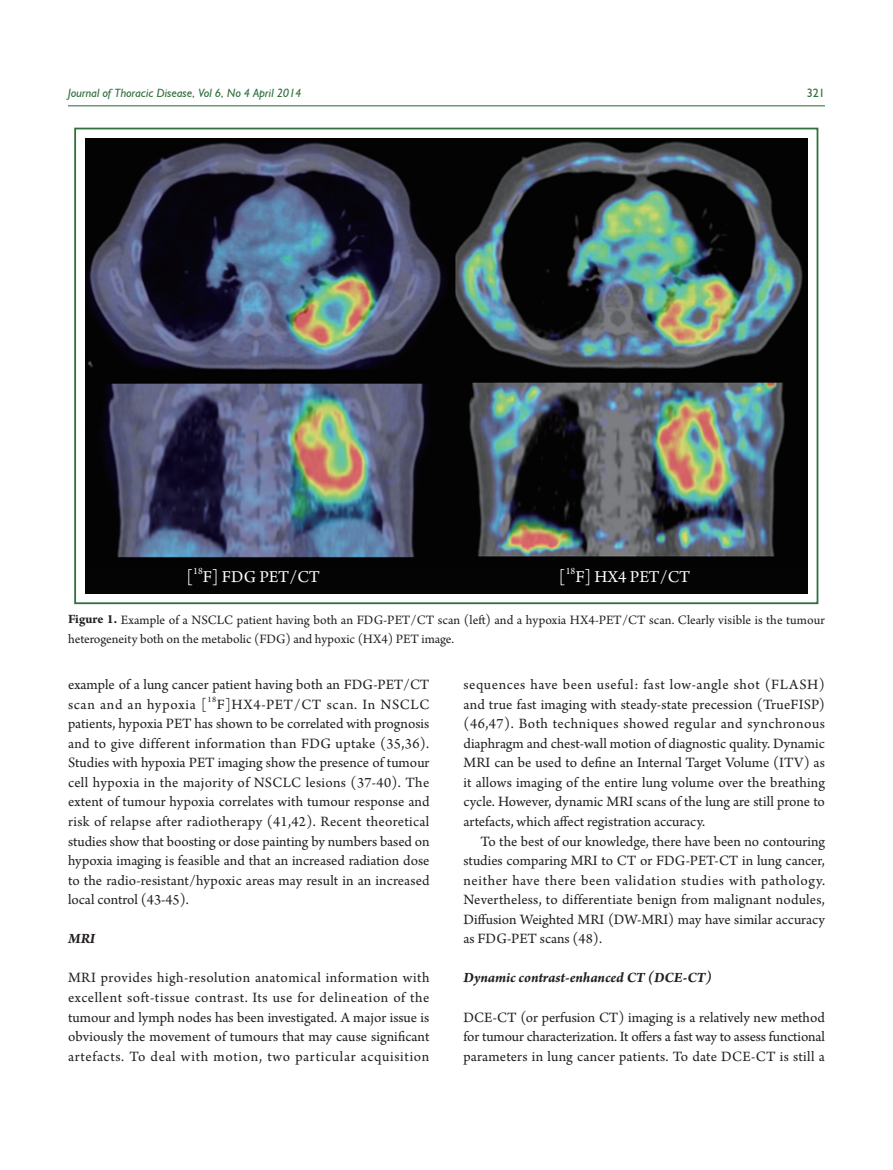
<style>
.page{position:relative;width:893px;height:1170px;background:#fff}
.page>*{position:absolute;margin:0;border:0;box-sizing:border-box;transform-origin:0 0}
.t1{font:17.4px "Arno Pro";color:#fff}
.t2{font:15px/19.5px "Arno Pro";color:#231f20;text-align:justify}
.t3{font:italic 700 15px "Arno Pro";letter-spacing:-.005em;color:#231f20}
.t4{font:13.5px/19.5px "Arno Pro";color:#231f20}
.t5{font:italic 12px "Humanist 521 BT";color:#30703e}
.t6{font:12px "Humanist 521 BT";color:#30703e}
.t7{font:10.2px "Arno Pro";color:#fff}
.t8{font:8.7px "Arno Pro";color:#231f20}
.s1{font-weight:700}
</style>
<div class="page">
<hr style="left:68px;top:105px;width:757px;height:1px;background:#30703e">
<div style="left:74px;top:128px;width:744px;height:476px;border:2px solid #30703e"></div>
<img style="left:85px;top:139px;width:723px;height:454px">
<p class="t5" style="left:68px;top:86px;width:235px">Journal of Thoracic Disease, Vol 6, No 4 April 2014</p>
<p class="t6" style="left:807px;top:86px;width:20px">321</p>
<p class="t1" style="left:187px;top:566px;width:8px">[</p>
<p class="t7" style="left:193px;top:565px;width:11px">18</p>
<p class="t1" style="left:203px;top:566px;width:118px">F] FDG PET/CT</p>
<p class="t1" style="left:559px;top:566px;width:8px">[</p>
<p class="t7" style="left:566px;top:565px;width:11px">18</p>
<p class="t1" style="left:575px;top:566px;width:117px">F] HX4 PET/CT</p>
<p class="t4" style="left:68px;top:610px;width:758px"><span class="s1">Figure 1.</span> Example of a NSCLC patient having both an FDG-PET/CT scan (left) and a hypoxia HX4-PET/CT scan. Clearly visible is the tumour heterogeneity both on the metabolic (FDG) and hypoxic (HX4) PET image.</p>
<p class="t2" style="left:68px;top:675px;width:363px">example of a lung cancer patient having both an FDG-PET/CT scan and an hypoxia [</p>
<p class="t8" style="left:208px;top:694px;width:10px">18</p>
<p class="t2" style="left:68px;top:695px;width:363px;text-indent:149px">F]HX4-PET/CT scan. In NSCLC patients, hypoxia PET has shown to be correlated with prognosis and to give different information than FDG uptake (35,36).<br>Studies with hypoxia PET imaging show the presence of tumour cell hypoxia in the majority of NSCLC lesions (37-40). The extent of tumour hypoxia correlates with tumour response and risk of relapse after radiotherapy (41,42). Recent theoretical studies show that boosting or dose painting by numbers based on hypoxia imaging is feasible and that an increased radiation dose to the radio-resistant/hypoxic areas may result in an increased local control (43-45).</p>
<p class="t3" style="left:68px;top:929px;width:29px">MRI</p>
<p class="t2" style="left:68px;top:968px;width:363px">MRI provides high-resolution anatomical information with excellent soft-tissue contrast. Its use for delineation of the tumour and lymph nodes has been investigated. A major issue is obviously the movement of tumours that may cause significant artefacts. To deal with motion, two particular acquisition</p>
<p class="t2" style="left:463px;top:675px;width:363px">sequences have been useful: fast low-angle shot (FLASH) and true fast imaging with steady-state precession (TrueFISP) (46,47). Both techniques showed regular and synchronous diaphragm and chest-wall motion of diagnostic quality. Dynamic MRI can be used to define an Internal Target Volume (ITV) as it allows imaging of the entire lung volume over the breathing cycle. However, dynamic MRI scans of the lung are still prone to artefacts, which affect registration accuracy.</p>
<p class="t2" style="left:463px;top:832px;width:363px;text-indent:17px">To the best of our knowledge, there have been no contouring studies comparing MRI to CT or FDG-PET-CT in lung cancer, neither have there been validation studies with pathology.<br>Nevertheless, to differentiate benign from malignant nodules, Diffusion Weighted MRI (DW-MRI) may have similar accuracy as FDG-PET scans (48).</p>
<p class="t3" style="left:463px;top:968px;width:250px">Dynamic contrast-enhanced CT (DCE-CT)</p>
<p class="t2" style="left:463px;top:1007px;width:363px">DCE-CT (or perfusion CT) imaging is a relatively new method for tumour characterization. It offers a fast way to assess functional parameters in lung cancer patients. To date DCE-CT is still a</p>
</div>
